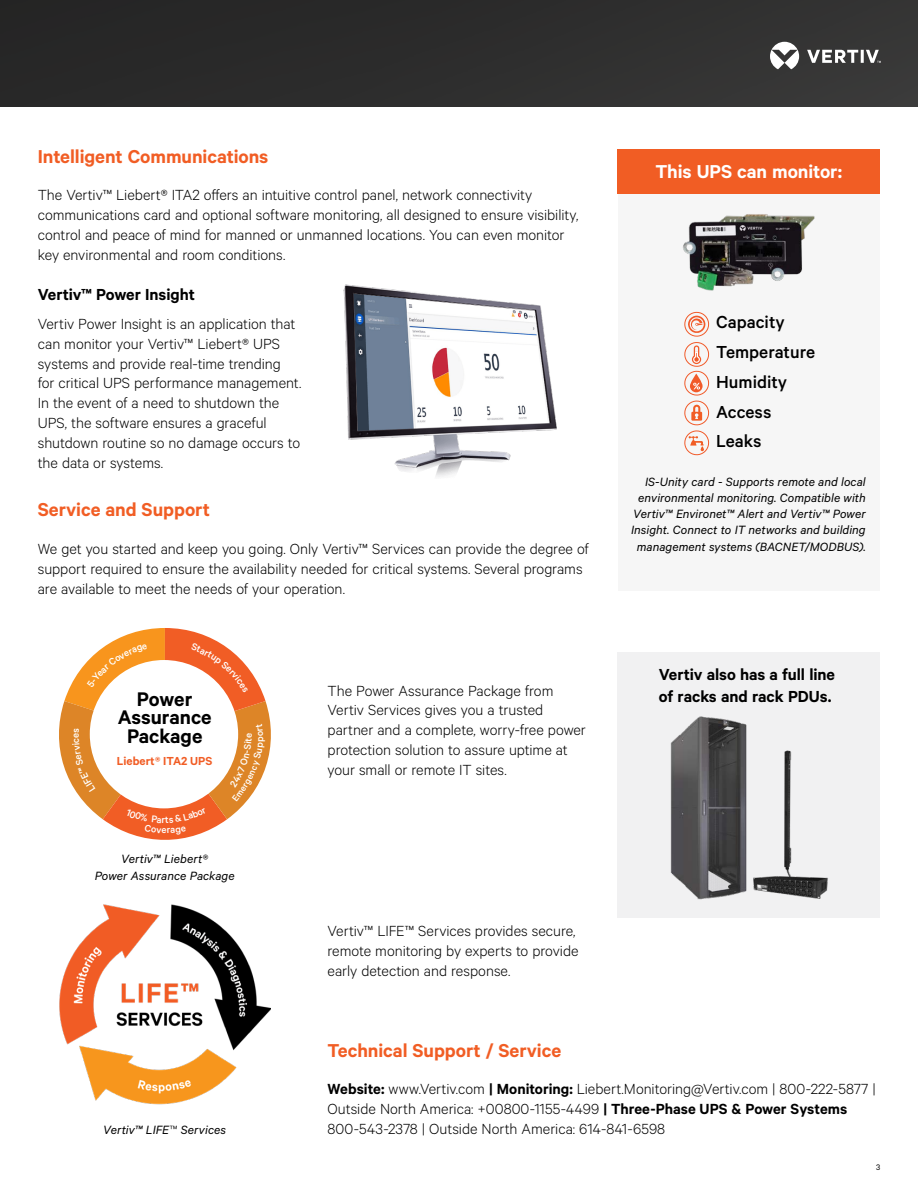
<style>
.page{position:relative;width:918px;height:1188px;background:#fff}
.page>*{position:absolute;margin:0;border:0;box-sizing:border-box;transform-origin:0 0}
.t1{font:600 22.2px/18.3px "Calibre";color:#000;text-align:center}
.t2{font:600 21px "Calibre";color:#f15d24}
.t3{font:600 21px "Calibre";letter-spacing:-.005em;color:#fff}
.t4{font:500 19.5px/29.8px "Calibre";color:#000}
.t5{font:600 18px/21.6px "Calibre";letter-spacing:-.005em;color:#000}
.t6{font:300 16.5px/19.8px "Calibre";color:#000}
.t7{font:italic 13.5px/16.2px "Calibre";letter-spacing:.005em;color:#000;text-align:center}
.t8{font:600 13.05px "Calibre";color:#f15d25}
.t9{font:500 10.95px "Calibre";color:#fff}
.t10{font:9px "Calibre";color:#000}
.s1{font-weight:300;font-style:normal}
.s2{font-weight:600}
</style>
<div class="page">
<img style="left:59px;top:904px;width:212px;height:201px">
<img style="left:343px;top:284px;width:214px;height:193px">
<div style="left:617px;top:653px;width:263px;height:265px;background:#f1f1f2"></div>
<img style="left:670px;top:716px;width:158px;height:184px">
<div style="left:618px;top:150px;width:261px;height:441px;background:#f6f6f6"></div>
<div style="left:617px;top:149px;width:263px;height:44px;background:#f15d24"></div>
<svg style="left:684px;top:311px;width:25px;height:145px"></svg>
<img style="left:683px;top:214px;width:132px;height:77px">
<img style="left:0;top:0;width:918px;height:106px">
<svg style="left:770px;top:42px;width:111px;height:27px"></svg>
<svg style="left:59px;top:628px;width:212px;height:212px"></svg>
<p class="t2" style="left:38px;top:144px;width:232px">Intelligent Communications</p>
<p class="t6" style="left:38px;top:185px;width:542px">The Vertiv™ Liebert® ITA2 offers an intuitive control panel, network connectivity communications card and optional software monitoring, all designed to ensure visibility, control and peace of mind for manned or unmanned locations. You can even monitor key environmental and room conditions.</p>
<p class="t5" style="left:38px;top:283px;width:159px">Vertiv™ Power Insight</p>
<p class="t6" style="left:38px;top:313px;width:265px">Vertiv Power Insight is an application that can monitor your Vertiv™ Liebert® UPS systems and provide real-time trending for critical UPS performance management.<br>In the event of a need to shutdown the UPS, the software ensures a graceful shutdown routine so no damage occurs to the data or systems.</p>
<p class="t2" style="left:38px;top:497px;width:174px">Service and Support</p>
<p class="t6" style="left:38px;top:538px;width:553px">We get you started and keep you going. Only Vertiv™ Services can provide the degree of support required to ensure the availability needed for critical systems. Several programs are available to meet the needs of your operation.</p>
<p class="t9" style="left:69px;top:738px;width:7px;rotate:-90deg">e</p>
<h1 class="t1" style="left:118px;top:690px;width:95px">Power<br>Assurance<br>Package</h1>
<p class="t8" style="left:117px;top:753px;width:97px">Liebert® ITA2 UPS</p>
<p class="t9" style="left:161px;top:813px;width:5px">r</p>
<p class="t9" style="left:162px;top:823px;width:7px">e</p>
<p class="t7" style="left:95px;top:851px;width:142px">Vertiv™ Liebert®<br>Power Assurance Package</p>
<p class="t6" style="left:328px;top:680px;width:260px">The Power Assurance Package from Vertiv Services gives you a trusted partner and a complete, worry-free power protection solution to assure uptime at your small or remote IT sites.</p>
<p class="t6" style="left:328px;top:921px;width:253px">Vertiv™ LIFE™ Services provides secure, remote monitoring by experts to provide early detection and response.</p>
<p class="t3" style="left:655px;top:159px;width:188px">This UPS can monitor:</p>
<p class="t4" style="left:716px;top:307px;width:101px">Capacity<br>Temperature<br>Humidity<br>Access<br>Leaks</p>
<p class="t7" style="left:631px;top:473px;width:236px;text-align:right">IS-Unity card - Supports remote and local environmental monitoring. Compatible with Vertiv™ Environet™ Alert and Vertiv™ Power Insight. Connect to IT networks and building management systems (BACNET/MODBUS).</p>
<p class="t5" style="left:659px;top:663px;width:178px">Vertiv also has a full line of racks and rack PDUs.</p>
<p class="t7" style="left:103px;top:1121px;width:124px">Vertiv™ LIFE<span class="s1">™</span> Services</p>
<p class="t2" style="left:328px;top:1038px;width:235px">Technical Support / Service</p>
<p class="t6" style="left:328px;top:1079px;width:550px"><span class="s2">Website:</span> www.Vertiv.com <span class="s2">| Monitoring:</span> Liebert.Monitoring@Vertiv.com | 800-222-5877 |<br>Outside North America: +00800-1155-4499 <span class="s2">| Three-Phase UPS &amp; Power Systems<br></span>800-543-2378 | Outside North America: 614-841-6598</p>
<p class="t10" style="left:876px;top:1162px;width:6px">3</p>
</div>
